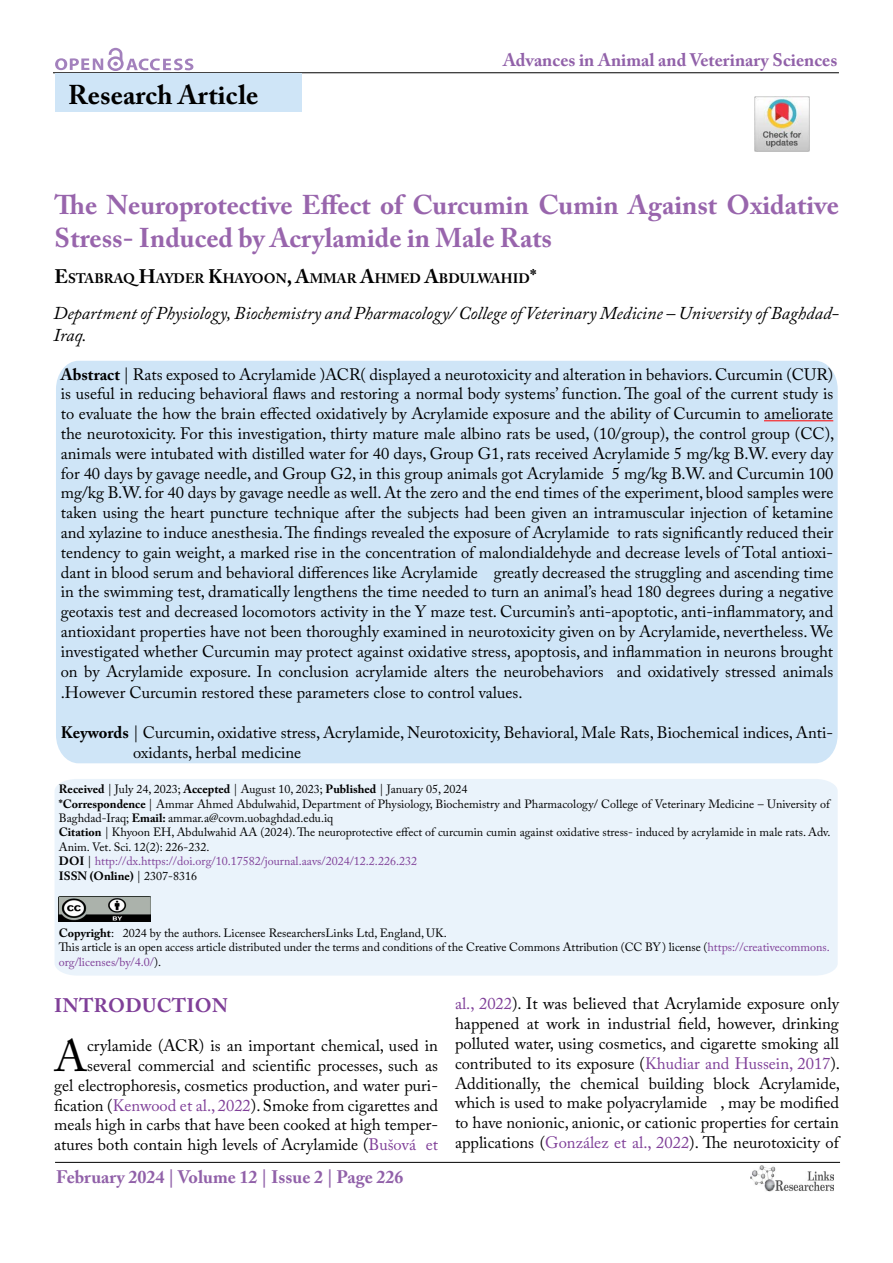
<style>
.page{position:relative;width:893px;height:1263px;background:#fff}
.page>*{position:absolute;margin:0;border:0;box-sizing:border-box;transform-origin:0 0}
.t1{font:44.4px "Adobe Caslon Pro";color:#000}
.t2{font:700 27px/32.4px "Adobe Caslon Pro";color:#7f3f98}
.t3{font:700 27px "Adobe Caslon Pro";letter-spacing:.005em;color:#000}
.t4{font:700 19.5px "Adobe Caslon Pro";letter-spacing:.015em;color:#7f3f98}
.t5{font:italic 18px/21.6px "Adobe Caslon Pro";color:#000}
.t6{font:700 18px "Adobe Caslon Pro";color:#9161a9}
.t7{font:16.5px/19.8px "Adobe Caslon Pro";color:#000;text-align:justify}
.t8{font:700 13.65px "Adobe Caslon Pro";color:#000}
.t9{font:12px/14.4px "Adobe Caslon Pro";color:#000}
.s1{font-size:19.5px}
.s2{font-weight:700}
.s3{color:#7f3f98}
</style>
<div class="page">
<hr style="left:53px;top:72px;width:786px;height:1px;background:#000">
<hr style="left:55px;top:1162px;width:785px;height:1px;background:#000">
<svg style="left:55px;top:48px;width:138px;height:23px"></svg>
<img style="left:750px;top:1166px;width:83px;height:26px">
<div style="left:55px;top:74px;width:247px;height:38px;background:#cfe5f7"></div>
<div style="left:56px;top:361px;width:782px;height:402px;background:#cfe5f7"></div>
<div style="left:55px;top:779px;width:783px;height:196px;background:#eaf3fb"></div>
<hr style="left:764px;top:420px;width:69px;height:1px;background:#f00">
<img style="left:59px;top:896px;width:91px;height:26px">
<img style="left:754px;top:96px;width:55px;height:56px">
<h2 class="t3" style="left:68px;top:79px;width:192px">Research Article</h2>
<p class="t6" style="left:503px;top:50px;width:336px">Advances in Animal and Veterinary Sciences</p>
<h2 class="t2" style="left:55px;top:189px;width:786px">The Neuroprotective Effect of Curcumin Cumin Against Oxidative<br>Stress- Induced by Acrylamide in Male Rats</h2>
<p class="t8" style="left:55px;top:271px;width:483px"><span class="s1">E</span>STABRAQ <span class="s1">H</span>AYDER <span class="s1">K</span>HAYOON<span class="s1">, A</span>MMAR <span class="s1">A</span>HMED <span class="s1">A</span>BDULWAHID<span class="s1">*</span></p>
<p class="t5" style="left:53px;top:302px;width:787px">Department of Physiology, Biochemistry and Pharmacology/ College of Veterinary Medicine – University of Baghdad-<br>Iraq.</p>
<p class="t7" style="left:61px;top:364px;width:775px"><span class="s2">Abstract</span> | Rats exposed to Acrylamide )ACR( displayed a neurotoxicity and alteration in behaviors. Curcumin (CUR) is useful in reducing behavioral flaws and restoring a normal body systems’ function. The goal of the current study is to evaluate the how the brain effected oxidatively by Acrylamide exposure and the ability of Curcumin to ameliorate the neurotoxicity. For this investigation, thirty mature male albino rats be used, (10/group), the control group (CC), animals were intubated with distilled water for 40 days, Group G1, rats received Acrylamide 5 mg/kg B.W. every day for 40 days by gavage needle, and Group G2, in this group animals got Acrylamide 5 mg/kg B.W. and Curcumin 100 mg/kg B.W. for 40 days by gavage needle as well. At the zero and the end times of the experiment, blood samples were taken using the heart puncture technique after the subjects had been given an intramuscular injection of ketamine and xylazine to induce anesthesia. The findings revealed the exposure of Acrylamide to rats significantly reduced their tendency to gain weight, a marked rise in the concentration of malondialdehyde and decrease levels of Total antioxi&shy;dant in blood serum and behavioral differences like Acrylamide greatly decreased the struggling and ascending time in the swimming test, dramatically lengthens the time needed to turn an animal’s head 180 degrees during a negative geotaxis test and decreased locomotors activity in the Y maze test. Curcumin’s anti-apoptotic, anti-inflammatory, and antioxidant properties have not been thoroughly examined in neurotoxicity given on by Acrylamide, nevertheless. We investigated whether Curcumin may protect against oxidative stress, apoptosis, and inflammation in neurons brought on by Acrylamide exposure. In conclusion acrylamide alters the neurobehaviors and oxidatively stressed animals</p>
<p class="t7" style="left:61px;top:683px;width:463px">.However Curcumin restored these parameters close to control values.</p>
<p class="t7" style="left:133px;top:722px;width:702px;text-indent:-72px"><span class="s2">Keywords</span> | Curcumin, oxidative stress, Acrylamide, Neurotoxicity, Behavioral, Male Rats, Biochemical indices, Anti&shy;oxidants, herbal medicine</p>
<p class="t9" style="left:59px;top:782px;width:773px"><span class="s2">Received</span> | July 24, 2023; <span class="s2">Accepted</span> | August 10, 2023; <span class="s2">Published</span> | January 05, 2024<br><span class="s2">*Correspondence</span> | Ammar Ahmed Abdulwahid, Department of Physiology, Biochemistry and Pharmacology/ College of Veterinary Medicine – University of Baghdad-Iraq; <span class="s2">Email:</span> ammar.a@covm.uobaghdad.edu.iq<br><span class="s2">Citation</span> | Khyoon EH, Abdulwahid AA (2024). The neuroprotective effect of curcumin cumin against oxidative stress- induced by acrylamide in male rats. Adv.<br>Anim. Vet. Sci. 12(2): 226-232.<br><span class="s2">DOI</span> | <span class="s3">http://dx.https://doi.org/10.17582/journal.aavs/2024/12.2.226.232<br></span><span class="s2">ISSN (Online)</span> | 2307-8316</p>
<p class="t9" style="left:59px;top:925px;width:772px"><span class="s2">Copyright</span>: 2024 by the authors. Licensee ResearchersLinks Ltd, England, UK.<br>This article is an open access article distributed under the terms and conditions of the Creative Commons Attribution (CC BY) license (<span class="s3">https://creativecommons. org/licenses/by/4.0/</span>).</p>
<p class="t4" style="left:54px;top:993px;width:175px">INTRODUCTION</p>
<h1 class="t1" style="left:54px;top:1030px;width:34px">A</h1>
<p class="t7" style="left:54px;top:1035px;width:385px;text-align:right">crylamide (ACR) is an important chemical, used in several commercial and scientific processes, such as<br>gel electrophoresis, cosmetics production, and water puri&shy;fication (<span class="s3">Kenwood et al., 2022</span>). Smoke from cigarettes and meals high in carbs that have been cooked at high temper&shy;atures both contain high levels of Acrylamide (<span class="s3">Bušová et</span></p>
<p class="t6" style="left:56px;top:1166px;width:349px">February 2024 | Volume 12 | Issue 2 | Page 226</p>
<p class="t7" style="left:455px;top:994px;width:387px"><span class="s3">al., 2022</span>). It was believed that Acrylamide exposure only happened at work in industrial field, however, drinking polluted water, using cosmetics, and cigarette smoking all contributed to its exposure (<span class="s3">Khudiar and Hussein, 2017</span>).<br>Additionally, the chemical building block Acrylamide, which is used to make polyacrylamide , may be modified to have nonionic, anionic, or cationic properties for certain applications (<span class="s3">González et al., 2022</span>). The neurotoxicity of</p>
</div>
